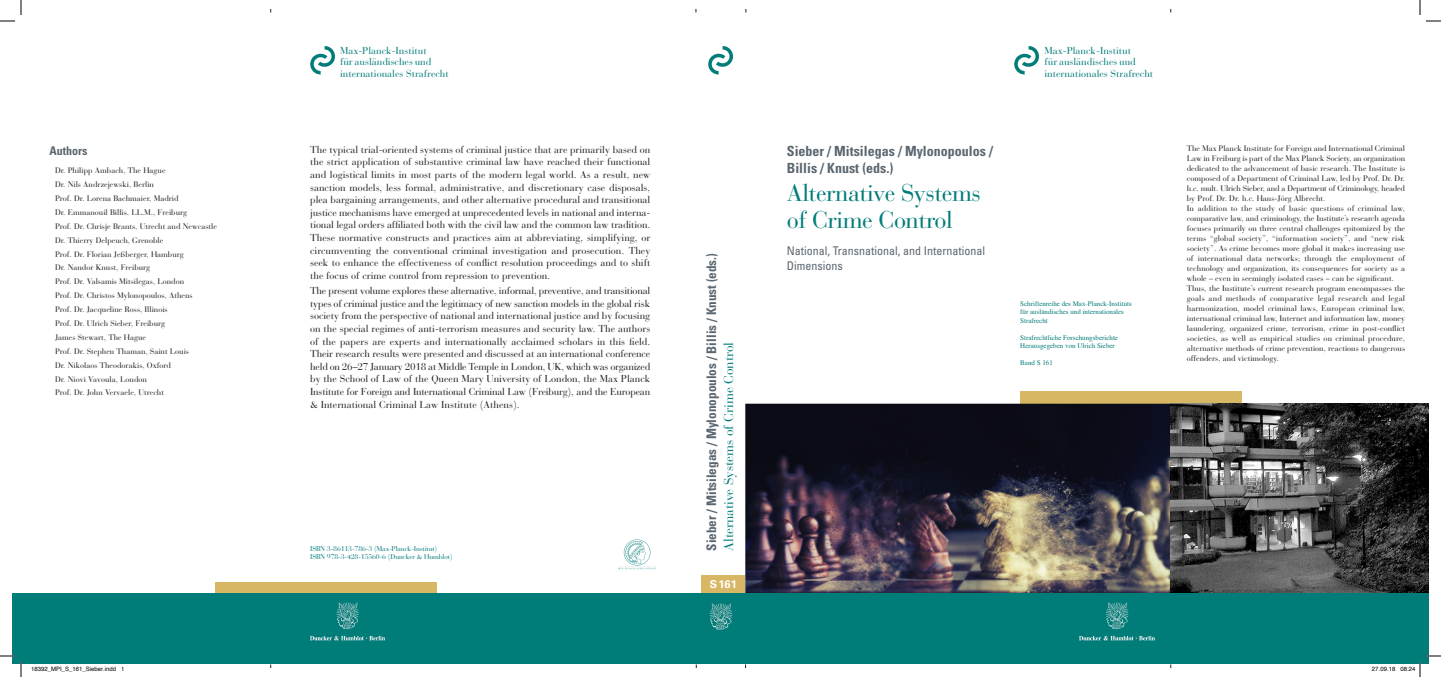
<style>
.page{position:relative;width:1441px;height:677px;background:#fff}
.page>*{position:absolute;margin:0;border:0;box-sizing:border-box;transform-origin:0 0}
.t1{font:24px/27px "Bauer Bodoni";letter-spacing:-.02em;color:#007c79}
.t2{font:700 condensed 14px/17px "Univers";color:#5a6670}
.t3{font:700 condensed 13.2px "Univers";color:#5a6670}
.t4{font:13.2px "Bauer Bodoni";letter-spacing:-.005em;color:#007c79}
.t5{font:condensed 12px/14.4px "Univers";color:#5a6670}
.t6{font:700 condensed 12px "Univers";color:#5a6670}
.t7{font:700 11px "Univers";color:#fff}
.t8{font:10px/12.6px "Bauer Bodoni";color:#231f20;text-align:justify}
.t9{font:10px/11.5px "Bauer Bodoni";color:#007c79}
.t10{font:8px/10px "Bauer Bodoni";color:#231f20}
.t11{font:7px/8.4px "Times";color:#007c79}
.t12{font:7px/8.4px "Bauer Bodoni";letter-spacing:-.02em;color:#007c79}
.t13{font:6px "Helvetica";color:#000}
</style>
<div class="page">
<div style="left:1020px;top:392px;width:221px;height:17px;background:#d7b764"></div>
<img style="left:745px;top:404px;width:683px;height:190px">
<div style="left:701px;top:575px;width:44px;height:19px;background:#d7b764"></div>
<div style="left:215px;top:582px;width:221px;height:12px;background:#d7b764"></div>
<div style="left:12px;top:594px;width:1416px;height:70px;background:#007c79"></div>
<img style="left:310px;top:602px;width:75px;height:39px">
<img style="left:1079px;top:602px;width:76px;height:39px">
<img style="left:709px;top:603px;width:24px;height:27px">
<img style="left:618px;top:539px;width:38px;height:31px">
<img style="left:310px;top:46px;width:25px;height:29px">
<img style="left:1014px;top:46px;width:25px;height:29px">
<img style="left:708px;top:46px;width:25px;height:29px">
<svg style="left:0;top:0;width:22px;height:22px"></svg>
<svg style="left:0;top:655px;width:22px;height:22px"></svg>
<svg style="left:1419px;top:0;width:22px;height:22px"></svg>
<svg style="left:1419px;top:655px;width:22px;height:22px"></svg>
<h3 class="t6" style="left:49px;top:143px;width:39px">Authors</h3>
<p class="t10" style="left:55px;top:164px;width:163px;line-height:13.9px">Dr. Philipp Ambach, The Hague<br>Dr. Nils Andrzejewski, Berlin<br>Prof. Dr. Lorena Bachmaier, Madrid<br>Dr. Emmanouil Billis, LL.M., Freiburg<br>Prof. Dr. Chrisje Brants, Utrecht and Newcastle Dr. Thierry Delpeuch, Grenoble<br>Prof. Dr. Florian Jeßberger, Hamburg<br>Dr. Nandor Knust, Freiburg<br>Prof. Dr. Valsamis Mitsilegas, London<br>Prof. Dr. Christos Mylonopoulos, Athens<br>Prof. Dr. Jacqueline Ross, Illinois<br>Prof. Dr. Ulrich Sieber, Freiburg<br>James Stewart, The Hague<br>Prof. Dr. Stephen Thaman, Saint Louis<br>Dr. Nikolaos Theodorakis, Oxford<br>Dr. Niovi Vavoula, London<br>Prof. Dr. John Vervaele, Utrecht</p>
<p class="t9" style="left:340px;top:45px;width:110px">Max-Planck-Institut<br>für ausländisches und internationales Strafrecht</p>
<p class="t9" style="left:1044px;top:45px;width:110px">Max-Planck-Institut<br>für ausländisches und internationales Strafrecht</p>
<p class="t8" style="left:310px;top:143px;width:342px">The typical trial-oriented systems of criminal justice that are primarily based on the strict application of substantive criminal law have reached their functional and logistical limits in most parts of the modern legal world. As a result, new sanction models, less formal, administrative, and discretionary case disposals, plea bargaining arrangements, and other alternative procedural and transitional justice mechanisms have emerged at unprecedented levels in national and interna&shy;tional legal orders affiliated both with the civil law and the common law tradition.<br>These normative constructs and practices aim at abbreviating, simplifying, or circumventing the conventional criminal investigation and prosecution. They seek to enhance the effectiveness of conflict resolution proceedings and to shift the focus of crime control from repression to prevention.</p>
<p class="t8" style="left:310px;top:285px;width:342px">The present volume explores these alternative, informal, preventive, and transitional types of criminal justice and the legitimacy of new sanction models in the global risk society from the perspective of national and international justice and by focusing on the special regimes of anti-terrorism measures and security law. The authors of the papers are experts and internationally acclaimed scholars in this field.<br>Their research results were presented and discussed at an international conference held on 26–27 January 2018 at Middle Temple in London, UK, which was organized by the School of Law of the Queen Mary University of London, the Max Planck Institute for Foreign and International Criminal Law (Freiburg), and the European &amp; International Criminal Law Institute (Athens).</p>
<p class="t12" style="left:310px;top:544px;width:144px">ISBN 3-86113-786-3 (Max-Planck-Institut)<br>ISBN 978-3-428-15560-6 (Duncker &amp; Humblot)</p>
<h3 class="t3" style="left:703px;top:551px;width:299px;rotate:-90deg">Sieber / Mitsilegas / Mylonopoulos / Billis / Knust (eds.)</h3>
<h3 class="t4" style="left:721px;top:551px;width:210px;rotate:-90deg">Alternative Systems of Crime Control</h3>
<h3 class="t7" style="left:710px;top:577px;width:29px">S161</h3>
<h2 class="t2" style="left:787px;top:143px;width:208px">Sieber / Mitsilegas / Mylonopoulos /<br>Billis / Knust (eds.)</h2>
<h1 class="t1" style="left:787px;top:180px;width:196px">Alternative Systems of Crime Control</h1>
<h3 class="t5" style="left:787px;top:244px;width:200px">National, Transnational, and International<br>Dimensions</h3>
<p class="t11" style="left:1020px;top:299px;width:113px">Schriftenreihe des Max-Planck-Instituts für ausländisches und internationales<br>Strafrecht</p>
<p class="t11" style="left:1020px;top:332px;width:99px">Strafrechtliche Forschungsberichte<br>Herausgegeben von Ulrich Sieber</p>
<p class="t11" style="left:1020px;top:358px;width:34px">Band S 161</p>
<p class="t10" style="left:1187px;top:144px;width:220px">The Max Planck Institute for Foreign and International Criminal Law in Freiburg is part of the Max Planck Society, an organization dedicated to the advancement of basic research. The Institute is composed of a Department of Criminal Law, led by Prof. Dr. Dr. h.c. mult. Ulrich Sieber, and a Department of Criminology, headed by Prof. Dr. Dr. h.c. Hans-Jörg Albrecht.<br>In addition to the study of basic questions of criminal law, comparative law, and criminology, the Institute’s research agenda focuses primarily on three central challenges epitomized by the terms “global society”, “information society”, and “new risk society”. As crime becomes more global it makes increasing use of international data networks; through the employment of technology and organization, its consequences for society as a whole – even in seemingly isolated cases – can be significant.<br>Thus, the Institute’s current research program encompasses the goals and methods of comparative legal research and legal harmonization, model criminal laws, European criminal law, international criminal law, Internet and information law, money laundering, organized crime, terrorism, crime in post-conflict societies, as well as empirical studies on criminal procedure, alternative methods of crime prevention, reactions to dangerous offenders, and victimology.</p>
<p class="t13" style="left:31px;top:664px;width:95px">18392_MPI_S_161_Sieber.indd 1</p>
<p class="t13" style="left:1372px;top:664px;width:45px">27.09.18 08:24</p>
</div>
